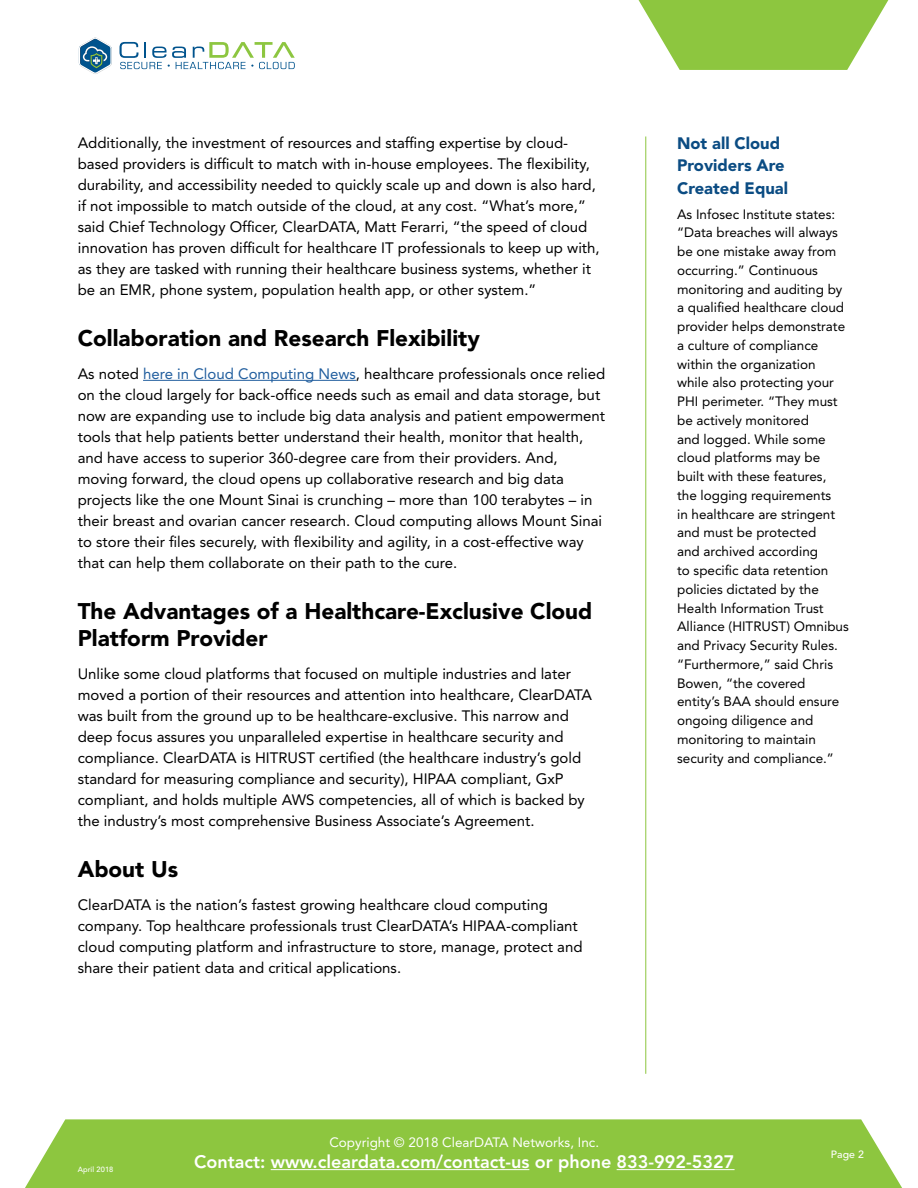
<style>
.page{position:relative;width:918px;height:1188px;background:#fff}
.page>*{position:absolute;margin:0;border:0;box-sizing:border-box;transform-origin:0 0}
.t1{font:900 22.5px/27px "Avenir LT Std";color:#000}
.t2{font:800 18px "Avenir LT Std";color:#fff}
.t3{font:900 16.5px/22.5px "Avenir LT Std";color:#0b4c83}
.t4{font:15px/21px "Avenir LT Std";color:#000}
.t5{font:13.5px/18.8px "Avenir LT Std";color:#000}
.t6{font:13.5px "Avenir LT Std";color:#fff}
.t7{font:500 10.5px "Avenir LT Std";color:#fff}
.t8{font:500 7.5px "Avenir LT Std";letter-spacing:.01em;color:#fff}
.s1{color:#215e9e}
</style>
<div class="page">
<svg style="left:120px;top:42px;width:175px;height:27px"></svg>
<svg style="left:79px;top:38px;width:33px;height:36px"></svg>
<div style="left:25px;top:1119px;width:877px;height:69px;background:#8dc63f"></div>
<svg style="left:638px;top:0;width:251px;height:70px"></svg>
<hr style="left:143px;top:380px;width:213px;height:1px;background:#215e9e">
<hr style="left:271px;top:1169px;width:258px;height:1px;background:#fff">
<hr style="left:617px;top:1169px;width:118px;height:1px;background:#fff">
<hr style="left:645px;top:136px;width:1px;height:938px;background:#8dc63f">
<p class="t4" style="left:78px;top:132px;width:524px">Additionally, the investment of resources and staffing expertise by cloud&shy;based providers is difficult to match with in-house employees. The flexibility, durability, and accessibility needed to quickly scale up and down is also hard, if not impossible to match outside of the cloud, at any cost. “What’s more,” said Chief Technology Officer, ClearDATA, Matt Ferarri, “the speed of cloud innovation has proven difficult for healthcare IT professionals to keep up with, as they are tasked with running their healthcare business systems, whether it be an EMR, phone system, population health app, or other system.”</p>
<h1 class="t1" style="left:78px;top:324px;width:404px">Collaboration and Research Flexibility</h1>
<p class="t4" style="left:78px;top:363px;width:529px">As noted <span class="s1">here in Cloud Computing News</span>, healthcare professionals once relied on the cloud largely for back-office needs such as email and data storage, but now are expanding use to include big data analysis and patient empowerment tools that help patients better understand their health, monitor that health, and have access to superior 360-degree care from their providers. And, moving forward, the cloud opens up collaborative research and big data projects like the one Mount Sinai is crunching – more than 100 terabytes – in their breast and ovarian cancer research. Cloud computing allows Mount Sinai to store their files securely, with flexibility and agility, in a cost-effective way that can help them collaborate on their path to the cure.</p>
<h1 class="t1" style="left:78px;top:597px;width:516px">The Advantages of a Healthcare-Exclusive Cloud<br>Platform Provider</h1>
<p class="t4" style="left:78px;top:663px;width:516px">Unlike some cloud platforms that focused on multiple industries and later moved a portion of their resources and attention into healthcare, ClearDATA was built from the ground up to be healthcare-exclusive. This narrow and deep focus assures you unparalleled expertise in healthcare security and compliance. ClearDATA is HITRUST certified (the healthcare industry’s gold standard for measuring compliance and security), HIPAA compliant, GxP compliant, and holds multiple AWS competencies, all of which is backed by the industry’s most comprehensive Business Associate’s Agreement.</p>
<h1 class="t1" style="left:78px;top:855px;width:102px">About Us</h1>
<p class="t4" style="left:78px;top:894px;width:506px">ClearDATA is the nation’s fastest growing healthcare cloud computing company. Top healthcare professionals trust ClearDATA’s HIPAA-compliant cloud computing platform and infrastructure to store, manage, protect and share their patient data and critical applications.</p>
<p class="t3" style="left:677px;top:132px;width:112px">Not all Cloud<br>Providers Are<br>Created Equal</p>
<p class="t5" style="left:677px;top:205px;width:173px">As Infosec Institute states: “Data breaches will always be one mistake away from occurring.” Continuous monitoring and auditing by a qualified healthcare cloud provider helps demonstrate a culture of compliance within the organization while also protecting your<br>PHI perimeter. “They must be actively monitored<br>and logged. While some cloud platforms may be built with these features, the logging requirements<br>in healthcare are stringent and must be protected<br>and archived according<br>to specific data retention policies dictated by the<br>Health Information Trust<br>Alliance (HITRUST) Omnibus and Privacy Security Rules. “Furthermore,” said Chris<br>Bowen, “the covered entity’s BAA should ensure ongoing diligence and monitoring to maintain security and compliance.”</p>
<p class="t8" style="left:78px;top:1165px;width:37px">April 2018</p>
<p class="t6" style="left:329px;top:1134px;width:271px">Copyright © 2018 ClearDATA Networks, Inc.</p>
<p class="t2" style="left:194px;top:1151px;width:542px">Contact: www.cleardata.com/contact-us or phone 833-992-5327</p>
<p class="t7" style="left:831px;top:1149px;width:35px">Page 2</p>
</div>
